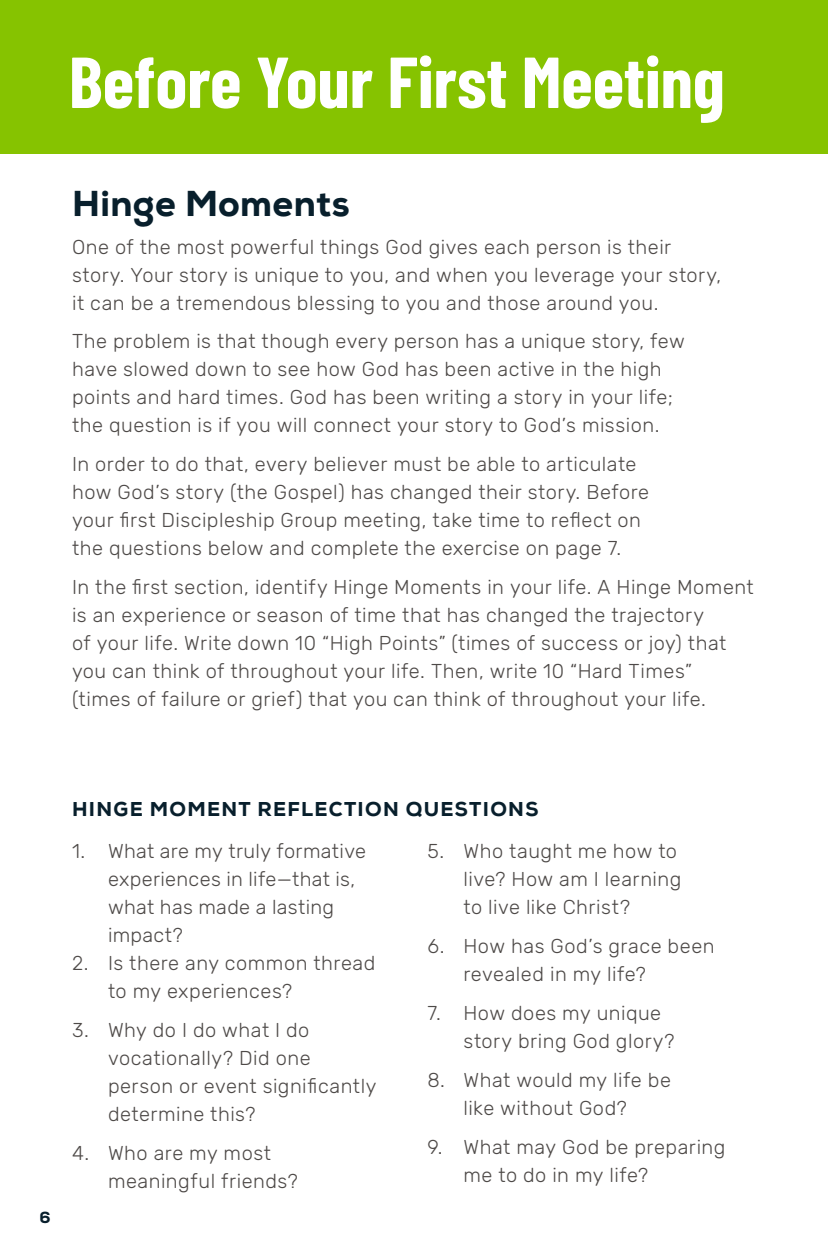
<style>
.page{position:relative;width:828px;height:1260px;background:#fff}
.page>*{position:absolute;margin:0;border:0;box-sizing:border-box;transform-origin:0 0}
.t1{font:700 72px "Barlow Condensed";color:#fff}
.t2{font:800 36px "Nexa";letter-spacing:.01em;color:#081f2c}
.t3{font:300 20px/28px "Rubik";letter-spacing:.025em;color:#4e4a48}
.t4{font:800 20px "Nexa";letter-spacing:.065em;color:#081f2c}
.t5{font:800 16px "Nexa";color:#081f2c}
</style>
<div class="page">
<div style="left:0;top:0;width:828px;height:153px;background:#86c300"></div>
<h1 class="t1" style="left:69px;top:36px;width:657px">Before Your First Meeting</h1>
<h2 class="t2" style="left:72px;top:180px;width:279px">Hinge Moments</h2>
<p class="t3" style="left:72px;top:233px;width:651px">One of the most powerful things God gives each person is their story. Your story is unique to you, and when you leverage your story, it can be a tremendous blessing to you and those around you.</p>
<p class="t3" style="left:72px;top:328px;width:614px">The problem is that though every person has a unique story, few have slowed down to see how God has been active in the high points and hard times. God has been writing a story in your life; the question is if you will connect your story to God’s mission.</p>
<p class="t3" style="left:72px;top:450px;width:579px">In order to do that, every believer must be able to articulate how God’s story (the Gospel) has changed their story. Before your first Discipleship Group meeting, take time to reflect on the questions below and complete the exercise on page 7.</p>
<p class="t3" style="left:72px;top:573px;width:683px">In the first section, identify Hinge Moments in your life. A Hinge Moment is an experience or season of time that has changed the trajectory<br>of your life. Write down 10 “High Points” (times of success or joy) that you can think of throughout your life. Then, write 10 “Hard Times” (times of failure or grief) that you can think of throughout your life.</p>
<p class="t5" style="left:39px;top:1207px;width:13px">6</p>
<p class="t4" style="left:72px;top:796px;width:468px">HINGE MOMENT REFLECTION QUESTIONS</p>
<p class="t3" style="left:108px;top:838px;width:260px;text-indent:-36px">1. What are my truly formative experiences in life—that is, what has made a lasting impact?</p>
<p class="t3" style="left:108px;top:950px;width:269px;text-indent:-36px">2. Is there any common thread to my experiences?</p>
<p class="t3" style="left:108px;top:1016px;width:270px;text-indent:-36px">3. Why do I do what I do vocationally? Did one person or event significantly determine this?</p>
<p class="t3" style="left:108px;top:1139px;width:191px;text-indent:-36px">4. Who are my most meaningful friends?</p>
<p class="t3" style="left:464px;top:838px;width:219px;text-indent:-36px">5. Who taught me how to live? How am I learning to live like Christ?</p>
<p class="t3" style="left:464px;top:932px;width:253px;text-indent:-36px">6. How has God’s grace been revealed in my life?</p>
<p class="t3" style="left:464px;top:999px;width:213px;text-indent:-36px">7. How does my unique story bring God glory?</p>
<p class="t3" style="left:428px;top:1066px;width:245px;text-align:center">8. What would my life be like without God?</p>
<p class="t3" style="left:464px;top:1133px;width:264px;text-indent:-36px">9. What may God be preparing me to do in my life?</p>
</div>
